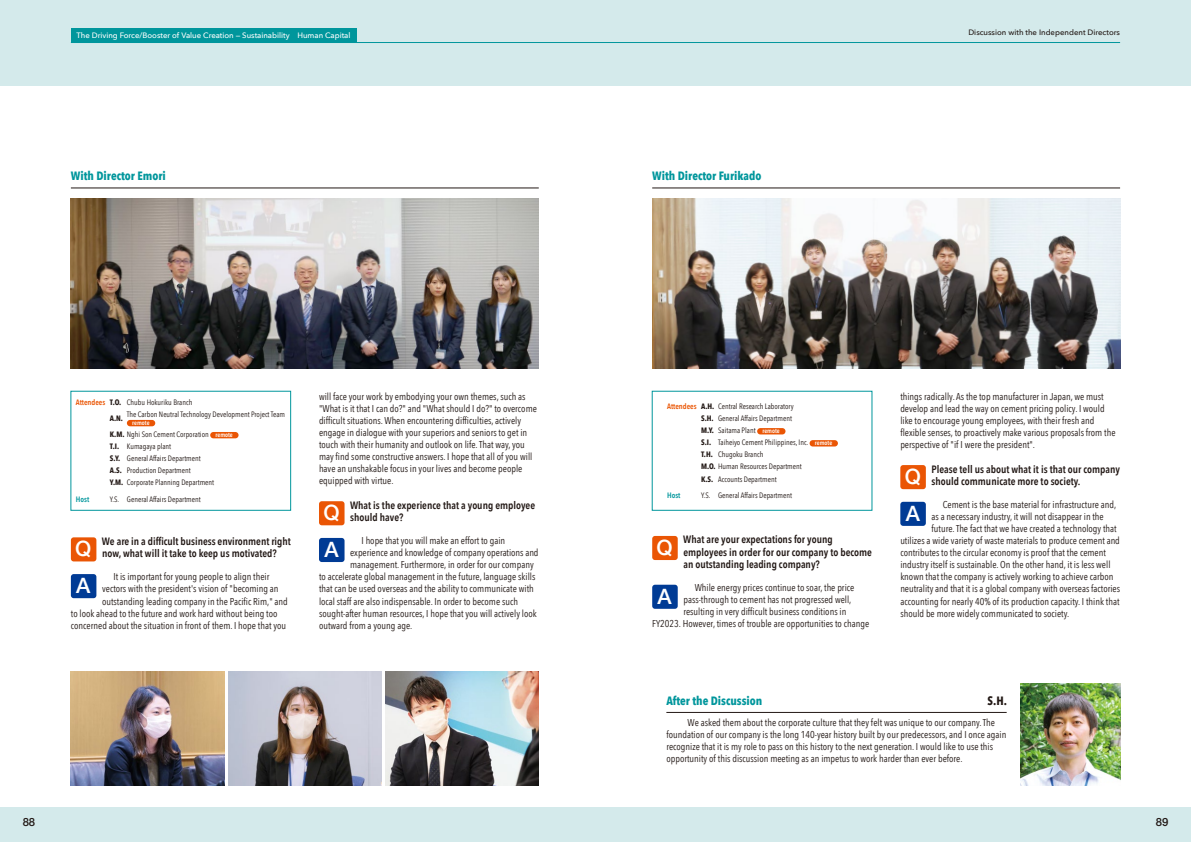
<style>
.page{position:relative;width:1191px;height:842px;background:#fff}
.page>*{position:absolute;margin:0;border:0;box-sizing:border-box;transform-origin:0 0}
.t1{font:500 21.3px "Helvetica Neue LT Std";color:#fff}
.t2{font:700 12px "Avenir Next Condensed";color:#00969c}
.t3{font:700 12px "Avenir Next Condensed";color:#221815}
.t4{font:500 11.3px "Helvetica Neue LT Std";color:#221815}
.t5{font:600 10.6px/12px "Avenir Next Condensed";color:#221815}
.t6{font:9.9px/12px "Avenir Next Condensed";color:#221815}
.t7{font:7.8px/12px "Avenir Next Condensed";color:#221815}
.t8{font:500 7.8px "Avenir Next";color:#fff}
.t9{font:500 7.8px "Avenir Next";color:#221815}
.t10{font:600 7.8px "Avenir Next Condensed";color:#00969c}
.t11{font:600 6.4px "Avenir Next Condensed";color:#fff}
.s1{font-weight:600;color:#ea5504}
.s2{font-weight:700}
.s3{font-weight:600;font-size:6.4px;color:#fff}
</style>
<div class="page">
<div style="left:0;top:0;width:1191px;height:85px;background:#d4eaeb"></div>
<div style="left:0;top:808px;width:1191px;height:34px;background:#d4eaeb"></div>
<div style="left:319px;top:501px;width:25px;height:24px;background:#ea5504;border-radius:3px"></div>
<div style="left:71px;top:537px;width:25px;height:24px;background:#ea5504;border-radius:3px"></div>
<hr style="left:71px;top:188px;width:468px;height:1px;background:#221815">
<img style="left:71px;top:198px;width:468px;height:171px">
<hr style="left:666px;top:712px;width:340px;height:1px;background:#221815">
<img style="left:1020px;top:683px;width:100px;height:102px">
<div style="left:127px;top:420px;width:28px;height:6px;background:#ea5504;border-radius:3px"></div>
<div style="left:210px;top:432px;width:28px;height:6px;background:#ea5504;border-radius:3px"></div>
<div style="left:652px;top:536px;width:25px;height:24px;background:#ea5504;border-radius:3px"></div>
<hr style="left:652px;top:188px;width:468px;height:1px;background:#221815">
<img style="left:652px;top:198px;width:468px;height:171px">
<div style="left:900px;top:465px;width:26px;height:24px;background:#ea5504;border-radius:3px"></div>
<div style="left:757px;top:428px;width:28px;height:6px;background:#ea5504;border-radius:3px"></div>
<div style="left:809px;top:440px;width:29px;height:6px;background:#ea5504;border-radius:3px"></div>
<div style="left:652px;top:585px;width:25px;height:24px;background:#003b95;border-radius:3px"></div>
<div style="left:900px;top:502px;width:26px;height:24px;background:#003b95;border-radius:3px"></div>
<div style="left:71px;top:574px;width:25px;height:24px;background:#003b95;border-radius:3px"></div>
<div style="left:319px;top:538px;width:25px;height:24px;background:#003b95;border-radius:3px"></div>
<img style="left:228px;top:672px;width:153px;height:113px">
<img style="left:386px;top:672px;width:153px;height:113px">
<img style="left:71px;top:672px;width:153px;height:113px">
<hr style="left:71px;top:42px;width:1049px;height:1px;background:#00969c">
<div style="left:71px;top:28px;width:285px;height:15px;background:#00969c"></div>
<p class="t8" style="left:77px;top:29px;width:275px">The Driving Force/Booster of Value Creation — Sustainability Human Capital</p>
<p class="t9" style="left:968px;top:26px;width:153px">Discussion with the Independent Directors</p>
<p class="t2" style="left:71px;top:169px;width:96px">With Director Emori</p>
<p class="t2" style="left:652px;top:169px;width:111px">With Director Furikado</p>
<p class="t7" style="left:110px;top:394px;width:84px;line-height:15.9px;text-indent:-34px"><span class="s1">Attendees</span> <span class="s2">T.O.</span> Chubu Hokuriku Branch<br><span class="s2">A.N.</span></p>
<p class="t7" style="left:127px;top:408px;width:160px">The Carbon Neutral Technology Development Project Team</p>
<p class="t11" style="left:132px;top:417px;width:19px">remote</p>
<p class="t7" style="left:110px;top:428px;width:124px"><span class="s2">K.M.</span> Nghi Son Cement Corporation <span class="s3">remote<br></span><span class="s2">T.I.</span> Kumagaya plant<br><span class="s2">S.Y.</span> General Affairs Department<br><span class="s2">A.S.</span> Production Department<br><span class="s2">Y.M.</span> Corporate Planning Department</p>
<p class="t10" style="left:76px;top:492px;width:15px">Host</p>
<p class="t7" style="left:110px;top:493px;width:92px">Y.S. General Affairs Department</p>
<p class="t5" style="left:102px;top:535px;width:190px">We are in a difficult business environment right now, what will it take to keep us motivated?</p>
<p class="t6" style="left:113px;top:570px;width:157px">It is important for young people to align their</p>
<p class="t6" style="left:102px;top:582px;width:178px">vectors with the president's vision of "becoming an</p>
<p class="t6" style="left:102px;top:595px;width:187px">outstanding leading company in the Pacific Rim," and</p>
<p class="t6" style="left:71px;top:607px;width:208px">to look ahead to the future and work hard without being too</p>
<p class="t6" style="left:71px;top:619px;width:217px">concerned about the situation in front of them. I hope that you</p>
<h1 class="t1" style="left:75px;top:536px;width:18px">Q</h1>
<h1 class="t1" style="left:76px;top:573px;width:16px">A</h1>
<p class="t6" style="left:319px;top:390px;width:219px">will face your work by embodying your own themes, such as "What is it that I can do?" and "What should I do?" to overcome difficult situations. When encountering difficulties, actively engage in dialogue with your superiors and seniors to get in touch with their humanity and outlook on life. That way, you may find some constructive answers. I hope that all of you will have an unshakable focus in your lives and become people equipped with virtue.</p>
<p class="t5" style="left:350px;top:499px;width:187px">What is the experience that a young employee should have?</p>
<p class="t6" style="left:361px;top:534px;width:145px">I hope that you will make an effort to gain</p>
<p class="t6" style="left:350px;top:546px;width:190px">experience and knowledge of company operations and</p>
<p class="t6" style="left:350px;top:558px;width:185px">management. Furthermore, in order for our company</p>
<p class="t6" style="left:319px;top:570px;width:218px">to accelerate global management in the future, language skills</p>
<p class="t6" style="left:319px;top:582px;width:216px">that can be used overseas and the ability to communicate with</p>
<p class="t6" style="left:319px;top:595px;width:200px">local staff are also indispensable. In order to become such</p>
<p class="t6" style="left:319px;top:607px;width:219px">sought-after human resources, I hope that you will actively look</p>
<p class="t6" style="left:319px;top:619px;width:95px">outward from a young age.</p>
<h1 class="t1" style="left:323px;top:500px;width:18px">Q</h1>
<h1 class="t1" style="left:324px;top:537px;width:16px">A</h1>
<p class="t7" style="left:701px;top:400px;width:133px;text-indent:-34px"><span class="s1">Attendees</span> <span class="s2">A.H.</span> Central Research Laboratory<br><span class="s2">S.H.</span> General Affairs Department<br><span class="s2">M.Y.</span> Saitama Plant <span class="s3">remote<br></span><span class="s2">S.I.</span> Taiheiyo Cement Philippines, Inc. <span class="s3">remote<br></span><span class="s2">T.H.</span> Chugoku Branch<br><span class="s2">M.O.</span> Human Resources Department<br><span class="s2">K.S.</span> Accounts Department</p>
<p class="t10" style="left:667px;top:488px;width:15px">Host</p>
<p class="t7" style="left:701px;top:489px;width:92px">Y.S. General Affairs Department</p>
<p class="t5" style="left:683px;top:533px;width:190px">What are your expectations for young employees in order for our company to become an outstanding leading company?</p>
<p class="t6" style="left:694px;top:581px;width:161px">While energy prices continue to soar, the price</p>
<p class="t6" style="left:683px;top:593px;width:169px">pass-through to cement has not progressed well,</p>
<p class="t6" style="left:683px;top:605px;width:164px">resulting in very difficult business conditions in</p>
<p class="t6" style="left:652px;top:617px;width:219px">FY2023. However, times of trouble are opportunities to change</p>
<h1 class="t1" style="left:656px;top:535px;width:18px">Q</h1>
<h1 class="t1" style="left:657px;top:583px;width:16px">A</h1>
<p class="t6" style="left:900px;top:390px;width:217px">things radically. As the top manufacturer in Japan, we must develop and lead the way on cement pricing policy. I would like to encourage young employees, with their fresh and flexible senses, to proactively make various proposals from the perspective of "if I were the president".</p>
<p class="t5" style="left:931px;top:463px;width:190px">Please tell us about what it is that our company should communicate more to society.</p>
<p class="t6" style="left:943px;top:498px;width:175px">Cement is the base material for infrastructure and,</p>
<p class="t6" style="left:931px;top:510px;width:174px">as a necessary industry, it will not disappear in the</p>
<p class="t6" style="left:931px;top:522px;width:187px">future. The fact that we have created a technology that</p>
<p class="t6" style="left:900px;top:534px;width:221px">utilizes a wide variety of waste materials to produce cement and</p>
<p class="t6" style="left:900px;top:546px;width:207px">contributes to the circular economy is proof that the cement</p>
<p class="t6" style="left:900px;top:558px;width:212px">industry itself is sustainable. On the other hand, it is less well</p>
<p class="t6" style="left:900px;top:570px;width:215px">known that the company is actively working to achieve carbon</p>
<p class="t6" style="left:900px;top:582px;width:221px">neutrality and that it is a global company with overseas factories</p>
<p class="t6" style="left:900px;top:595px;width:221px">accounting for nearly 40% of its production capacity. I think that</p>
<p class="t6" style="left:900px;top:607px;width:170px">should be more widely communicated to society.</p>
<h1 class="t1" style="left:904px;top:464px;width:18px">Q</h1>
<h1 class="t1" style="left:905px;top:501px;width:16px">A</h1>
<p class="t2" style="left:666px;top:693px;width:97px">After the Discussion</p>
<p class="t3" style="left:987px;top:693px;width:21px">S.H.</p>
<p class="t6" style="left:666px;top:716px;width:341px;text-indent:21px">We asked them about the corporate culture that they felt was unique to our company. The foundation of our company is the long 140-year history built by our predecessors, and I once again recognize that it is my role to pass on this history to the next generation. I would like to use this opportunity of this discussion meeting as an impetus to work harder than ever before.</p>
<p class="t4" style="left:23px;top:815px;width:14px">88</p>
<p class="t4" style="left:1155px;top:815px;width:14px">89</p>
</div>
